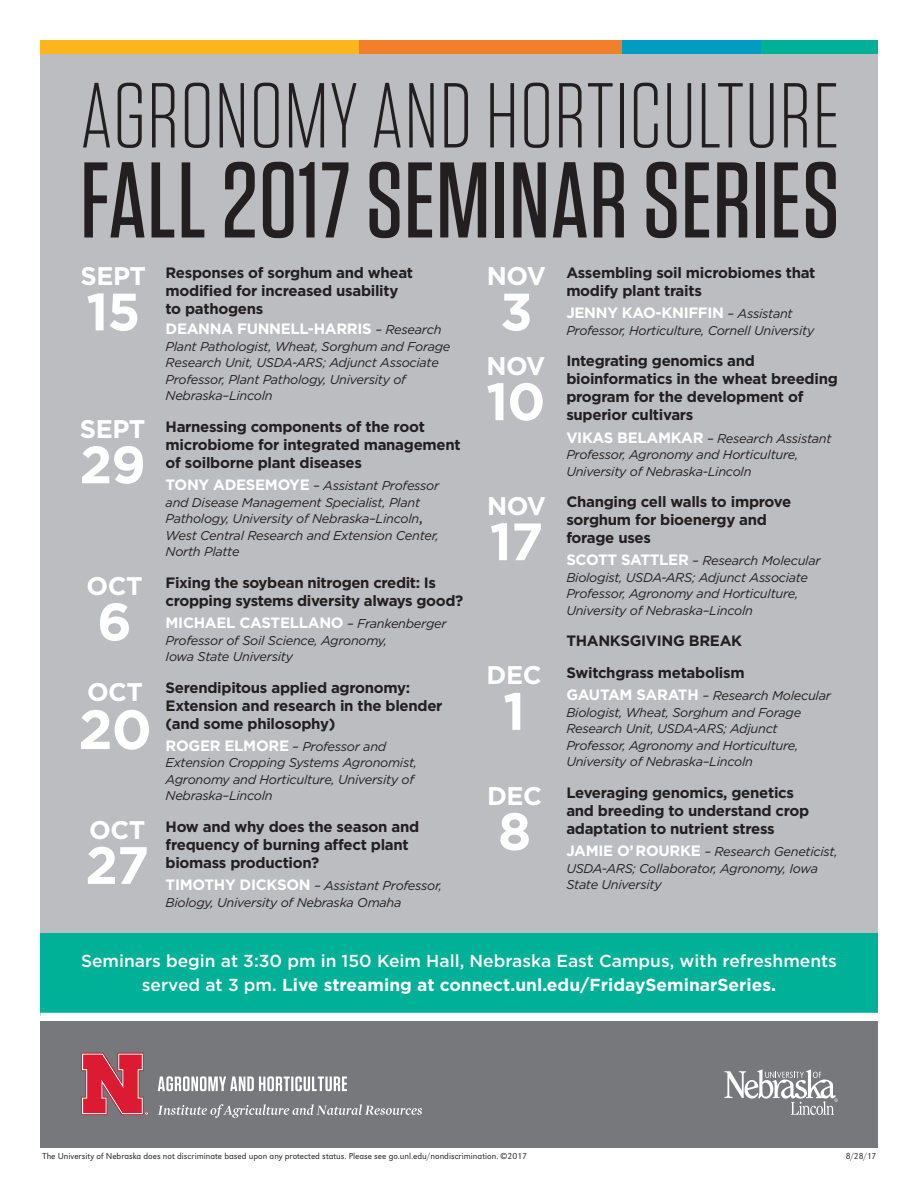
<style>
.page{position:relative;width:918px;height:1188px;background:#fff}
.page>*{position:absolute;margin:0;border:0;box-sizing:border-box;transform-origin:0 0}
.t1{font:500 107.25px "Tungsten";letter-spacing:.01em;color:#231f20}
.t2{font:300 91.95px "Tungsten";letter-spacing:.01em;color:#231f20}
.Name{font:700 55.35px "Gotham";color:#fff}
.Name-2{font:700 52.5px "Gotham";letter-spacing:-.02em;color:#fff}
.Name-3{font:700 25.5px "Gotham";letter-spacing:-.02em;color:#fff}
.t3{font:500 17.4px/24.2px "Gotham";color:#fff;text-align:center}
.Seminar_Title{font:700 15px/18px "Gotham";letter-spacing:-.02em;color:#231f20}
.Name-4{font:700 15px/18px "Gotham";letter-spacing:-.02em;color:#231f20}
.Seminar_Title-2{font:700 15px "Gotham";letter-spacing:-.02em;color:#fff}
.Seminar_Title-3{font:italic 12.75px/16.5px "Gotham";letter-spacing:-.02em;color:#231f20}
.Name-5{font:italic 12.75px/16.5px "Gotham";letter-spacing:-.02em;color:#231f20}
.t4{font:300 9px "URW Grotesk";color:#231f20}
.s1{font-weight:400;font-style:italic;font-size:12.75px;color:#231f20}
.s2{font-weight:700;font-style:normal;font-size:15px;color:#fff}
.s3{font-weight:500;font-style:normal}
.s4{font-weight:700}
</style>
<div class="page">
<div style="left:40px;top:43px;width:838px;height:972px;background:#bcbdc0"></div>
<div style="left:40px;top:934px;width:838px;height:82px;background:#00b198"></div>
<div style="left:40px;top:1021px;width:838px;height:127px;background:#76787b"></div>
<div style="left:40px;top:1013px;width:838px;height:8px;background:#fff"></div>
<div style="left:40px;top:41px;width:838px;height:13px;background:#fcb61c"></div>
<div style="left:360px;top:41px;width:518px;height:13px;background:#f47f2a"></div>
<div style="left:623px;top:41px;width:255px;height:13px;background:#009cc2"></div>
<div style="left:761px;top:41px;width:117px;height:13px;background:#00b198"></div>
<svg style="left:158px;top:1076px;width:189px;height:15px"></svg>
<svg style="left:158px;top:1104px;width:264px;height:14px"></svg>
<svg style="left:81px;top:1053px;width:67px;height:62px"></svg>
<svg style="left:724px;top:1069px;width:114px;height:46px"></svg>
<p class="t2" style="left:80px;top:69px;width:761px">AGRONOMY AND HORTICULTURE</p>
<p class="t1" style="left:80px;top:144px;width:761px">FALL 2017 SEMINAR SERIES</p>
<p class="Seminar_Title" style="left:566px;top:264px;width:251px">Assembling soil microbiomes that modify plant traits</p>
<p class="Seminar_Title-2" style="left:566px;top:303px;width:228px">JENNY KAO-KNIFFIN <span class="s1">– Assistant</span></p>
<p class="Seminar_Title-3" style="left:566px;top:322px;width:249px">Professor, Horticulture, Cornell University</p>
<p class="Seminar_Title" style="left:566px;top:352px;width:273px">Integrating genomics and bioinformatics in the wheat breeding program for the development of superior cultivars</p>
<p class="Seminar_Title-3" style="left:566px;top:430px;width:267px"><span class="s2">VIKAS BELAMKAR</span> – Research Assistant<br>Professor, Agronomy and Horticulture,<br>University of Nebraska-Lincoln</p>
<p class="Name-4" style="left:566px;top:493px;width:226px">Changing cell walls to improve sorghum for bioenergy and forage uses</p>
<p class="Name-5" style="left:566px;top:552px;width:256px"><span class="s2">SCOTT SATTLER</span> – Research Molecular Biologist, USDA-ARS; Adjunct Associate Professor, Agronomy and Horticulture, University of Nebraska–Lincoln</p>
<p class="Name-4" style="left:566px;top:632px;width:177px">THANKSGIVING BREAK</p>
<p class="Seminar_Title" style="left:566px;top:664px;width:180px">Switchgrass metabolism</p>
<p class="Seminar_Title-3" style="left:566px;top:687px;width:266px"><span class="s2">GAUTAM SARATH</span> – Research Molecular Biologist, Wheat, Sorghum and Forage Research Unit, USDA-ARS; Adjunct Professor, Agronomy and Horticulture, University of Nebraska–Lincoln</p>
<p class="Name-4" style="left:566px;top:783px;width:244px">Leveraging genomics, genetics and breeding to understand crop adaptation to nutrient stress</p>
<p class="Name-5" style="left:566px;top:843px;width:273px"><span class="s2">JAMIE O’ ROURKE</span> – Research Geneticist,<br>USDA-ARS; Collaborator, Agronomy, Iowa<br>State University</p>
<p class="Seminar_Title" style="left:166px;top:263px;width:249px">Responses of sorghum and wheat modified for increased usability to pathogens</p>
<p class="Seminar_Title-2" style="left:166px;top:319px;width:277px">DEANNA FUNNELL-HARRIS <span class="s1">– Research</span></p>
<p class="Seminar_Title-3" style="left:166px;top:338px;width:286px">Plant Pathologist, Wheat, Sorghum and Forage Research Unit, USDA-ARS; Adjunct Associate Professor, Plant Pathology, University of Nebraska–Lincoln</p>
<p class="Seminar_Title" style="left:166px;top:418px;width:297px">Harnessing components of the root microbiome for integrated management of soilborne plant diseases</p>
<p class="Seminar_Title-3" style="left:166px;top:477px;width:275px"><span class="s2">TONY ADESEMOYE</span> – Assistant Professor and Disease Management Specialist, Plant Pathology, University of Nebraska–Lincoln<span class="s3">, </span>West Central Research and Extension Center, North Platte</p>
<p class="Seminar_Title" style="left:166px;top:573px;width:299px">Fixing the soybean nitrogen credit: Is cropping systems diversity always good?</p>
<p class="Seminar_Title-2" style="left:166px;top:613px;width:282px">MICHAEL CASTELLANO <span class="s1">– Frankenberger</span></p>
<p class="Seminar_Title-3" style="left:166px;top:632px;width:223px">Professor of Soil Science, Agronomy,<br>Iowa State University</p>
<p class="Name-4" style="left:166px;top:678px;width:278px">Serendipitous applied agronomy:<br>Extension and research in the blender (and some philosophy)</p>
<p class="Name-5" style="left:166px;top:738px;width:253px"><span class="s2">ROGER ELMORE</span> – Professor and<br>Extension Cropping Systems Agronomist,<br>Agronomy and Horticulture, University of<br>Nebraska–Lincoln</p>
<p class="Name-4" style="left:166px;top:818px;width:255px">How and why does the season and frequency of burning affect plant biomass production?</p>
<p class="Name-5" style="left:166px;top:877px;width:278px"><span class="s2">TIMOTHY DICKSON</span> – Assistant Professor,<br>Biology, University of Nebraska Omaha</p>
<p class="Name-3" style="left:487px;top:259px;width:60px">NOV</p>
<p class="Name-2" style="left:500px;top:277px;width:34px">3</p>
<p class="Name-3" style="left:81px;top:259px;width:67px">SEPT</p>
<p class="Name-2" style="left:86px;top:277px;width:56px">15</p>
<p class="Name-3" style="left:486px;top:349px;width:60px">NOV</p>
<p class="Name-2" style="left:486px;top:367px;width:61px">10</p>
<p class="Name-3" style="left:80px;top:412px;width:67px">SEPT</p>
<p class="Name-2" style="left:80px;top:430px;width:68px">29</p>
<p class="Name-3" style="left:487px;top:489px;width:60px">NOV</p>
<p class="Name-2" style="left:490px;top:507px;width:55px">17</p>
<p class="Name-3" style="left:86px;top:569px;width:58px">OCT</p>
<p class="Name-2" style="left:97px;top:587px;width:36px">6</p>
<p class="Name-3" style="left:487px;top:659px;width:56px">DEC</p>
<p class="Name-2" style="left:503px;top:676px;width:24px">1</p>
<p class="Name-3" style="left:87px;top:675px;width:58px">OCT</p>
<p class="Name" style="left:78px;top:693px;width:75px">20</p>
<p class="Name-3" style="left:487px;top:779px;width:56px">DEC</p>
<p class="Name-2" style="left:498px;top:797px;width:35px">8</p>
<p class="Name-3" style="left:89px;top:813px;width:58px">OCT</p>
<p class="Name-2" style="left:85px;top:831px;width:65px">27</p>
<p class="t3" style="left:81px;top:949px;width:758px">Seminars begin at 3:30 pm in 150 Keim Hall, Nebraska East Campus, with refreshments served at 3 pm. <span class="s4">Live streaming at connect.unl.edu/FridaySeminarSeries.</span></p>
<p class="t4" style="left:43px;top:1151px;width:486px">The University of Nebraska does not discriminate based upon any protected status. Please see go.unl.edu/nondiscrimination. ©2017</p>
<p class="t4" style="left:846px;top:1151px;width:32px">8/28/17</p>
</div>
